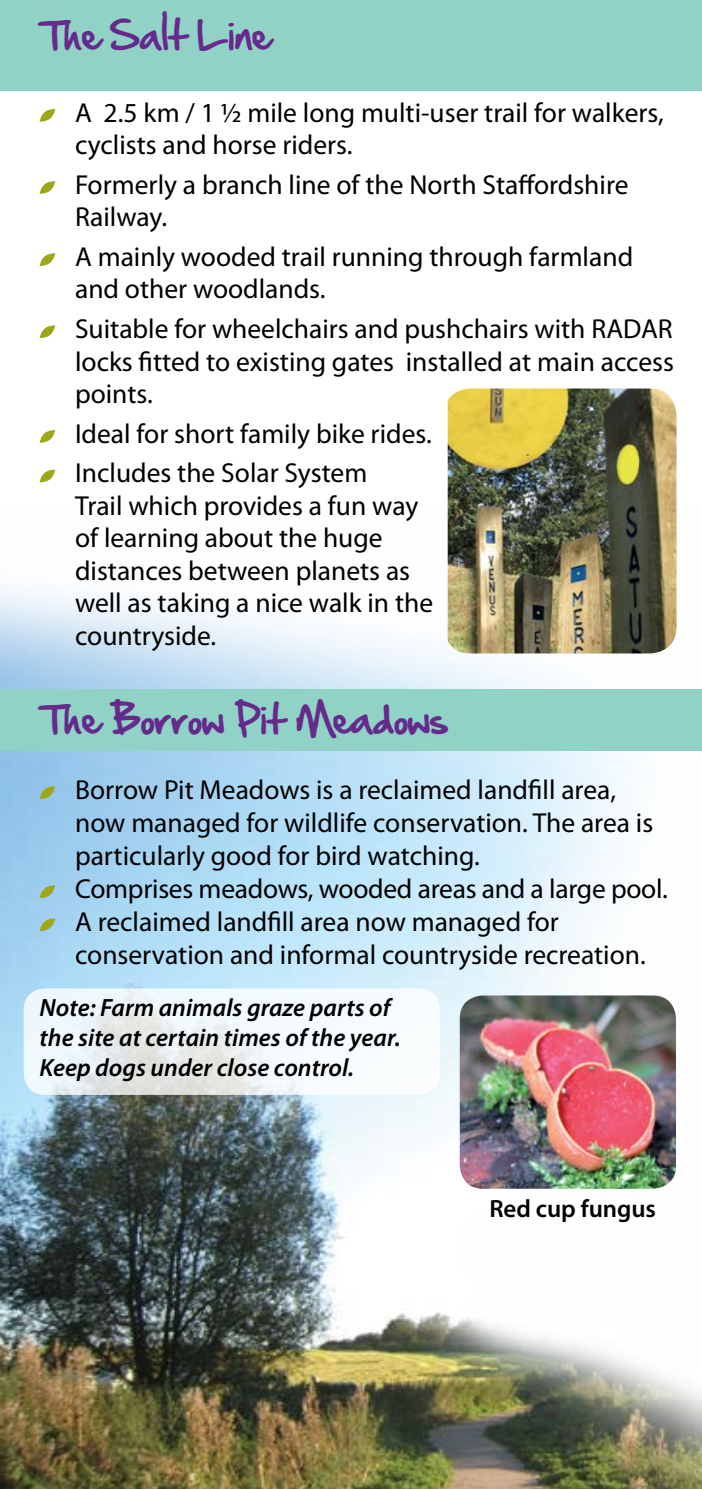
<style>
.page{position:relative;width:702px;height:1489px;background:#fff}
.page>*{position:absolute;margin:0;border:0;box-sizing:border-box;transform-origin:0 0}
.t1{font:35px "Hand Of Sean";color:#662a8c}
.t2{font:27.5px/32.5px "Myriad Pro";color:#000}
.t3{font:italic 600 25px/30px "Myriad Pro";color:#000}
.t4{font:600 25px "Myriad Pro";letter-spacing:-.005em;color:#000}
</style>
<div class="page">
<img style="left:0;top:509px;width:702px;height:979px">
<div style="left:0;top:0;width:702px;height:90px;background:#90d2c5"></div>
<div style="left:0;top:689px;width:702px;height:61px;background:#90d2c5"></div>
<svg style="left:40px;top:109px;width:15px;height:13px"></svg>
<svg style="left:40px;top:181px;width:15px;height:13px"></svg>
<svg style="left:40px;top:253px;width:15px;height:13px"></svg>
<svg style="left:40px;top:325px;width:15px;height:13px"></svg>
<svg style="left:40px;top:430px;width:15px;height:13px"></svg>
<svg style="left:40px;top:469px;width:15px;height:13px"></svg>
<img style="left:447px;top:388px;width:229px;height:265px">
<img style="left:459px;top:995px;width:217px;height:193px">
<svg style="left:40px;top:785px;width:15px;height:14px"></svg>
<svg style="left:40px;top:884px;width:15px;height:14px"></svg>
<svg style="left:40px;top:917px;width:15px;height:14px"></svg>
<svg style="left:24px;top:988px;width:416px;height:106px;fill:#f1f9fd"></svg>
<p class="t1" style="left:40px;top:4px;width:232px">The Salt Line</p>
<p class="t2" style="left:75px;top:97px;width:590px">A 2.5 km / 1 ½ mile long multi-user trail for walkers, cyclists and horse riders.</p>
<p class="t2" style="left:75px;top:169px;width:555px">Formerly a branch line of the North Staffordshire<br>Railway.</p>
<p class="t2" style="left:75px;top:241px;width:559px">A mainly wooded trail running through farmland and other woodlands.</p>
<p class="t2" style="left:75px;top:313px;width:600px;text-align:justify">Suitable for wheelchairs and pushchairs with RADAR locks fitted to existing gates installed at main access points.</p>
<p class="t2" style="left:75px;top:418px;width:358px">Ideal for short family bike rides.</p>
<p class="t2" style="left:75px;top:457px;width:359px">Includes the Solar System<br>Trail which provides a fun way of learning about the huge distances between planets as well as taking a nice walk in the countryside.</p>
<p class="t1" style="left:40px;top:687px;width:410px">The Borrow Pit Meadows</p>
<p class="t2" style="left:75px;top:773px;width:579px">Borrow Pit Meadows is a reclaimed landfill area, now managed for wildlife conservation. The area is particularly good for bird watching.</p>
<p class="t2" style="left:75px;top:873px;width:594px">Comprises meadows, wooded areas and a large pool.</p>
<p class="t2" style="left:75px;top:905px;width:572px">A reclaimed landfill area now managed for conservation and informal countryside recreation.</p>
<p class="t3" style="left:40px;top:992px;width:362px">Note: Farm animals graze parts of the site at certain times of the year.<br>Keep dogs under close control.</p>
<p class="t4" style="left:489px;top:1194px;width:168px">Red cup fungus</p>
</div>
